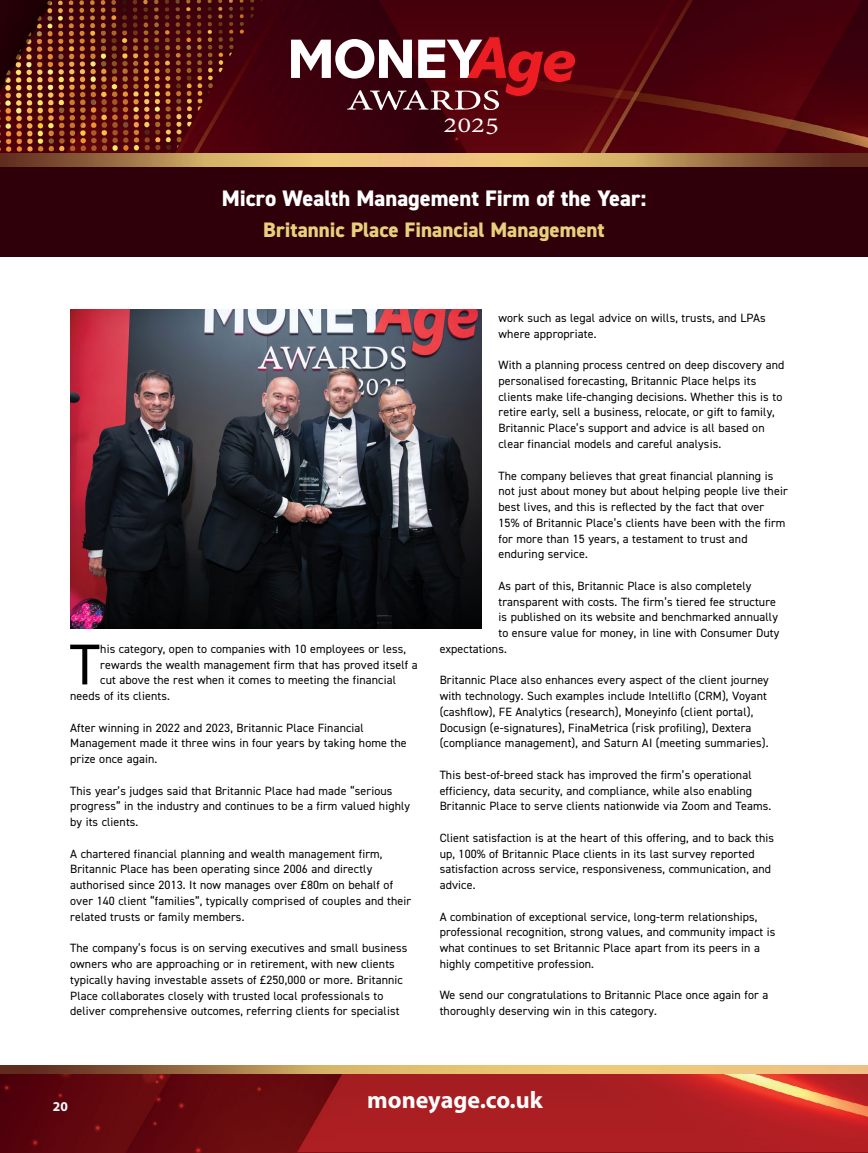
<style>
.page{position:relative;width:868px;height:1153px;background:#fff}
.page>*{position:absolute;margin:0;border:0;box-sizing:border-box;transform-origin:0 0}
.t1{font:57.6px "DIN2014";color:#000}
.t2{font:26.55px "Adobe Devanagari";color:#fff;scale:1.15 1}
.t3{font:700 24px "Myriad Pro";color:#fff}
.t4{font:800 22.5px "DIN2014";color:#fff}
.t5{font:800 21px "DIN2014";color:#e8d07d}
.t6{font:700 13.5px "Myriad Pro";color:#fff}
.t7{font:12px/15.8px "DIN2014";letter-spacing:.01em;color:#000}
</style>
<div class="page">
<img style="left:0;top:0;width:867px;height:153px">
<img style="left:0;top:1073px;width:867px;height:79px">
<div style="left:0;top:167px;width:867px;height:89px;background:#2f0009"></div>
<svg style="left:865px;top:153px;width:2px;height:14px"></svg>
<svg style="left:0;top:153px;width:865px;height:14px;background:#bb9159"></svg>
<hr style="left:867px;top:167px;width:1px;height:89px;background:#2f0009">
<svg style="left:291px;top:37px;width:284px;height:73px"></svg>
<svg style="left:0;top:1065px;width:867px;height:8px;background:#c89f61"></svg>
<img style="left:71px;top:309px;width:410px;height:319px">
<h2 class="t2" style="left:443px;top:109px;width:50px">2025</h2>
<h3 class="t4" style="left:222px;top:183px;width:426px">Micro Wealth Management Firm of the Year:</h3>
<h3 class="t5" style="left:263px;top:216px;width:343px">Britannic Place Financial Management</h3>
<h1 class="t1" style="left:70px;top:628px;width:31px">T</h1>
<p class="t7" style="left:100px;top:640px;width:307px">his category, open to companies with 10 employees or less,</p>
<p class="t7" style="left:100px;top:656px;width:319px">rewards the wealth management firm that has proved itself a</p>
<p class="t7" style="left:100px;top:672px;width:297px">cut above the rest when it comes to meeting the financial</p>
<p class="t7" style="left:70px;top:688px;width:101px">needs of its clients.</p>
<p class="t7" style="left:70px;top:719px;width:338px">After winning in 2022 and 2023, Britannic Place Financial<br>Management made it three wins in four years by taking home the prize once again.</p>
<p class="t7" style="left:70px;top:782px;width:341px">This year’s judges said that Britannic Place had made “serious progress” in the industry and continues to be a firm valued highly by its clients.</p>
<p class="t7" style="left:70px;top:845px;width:342px">A chartered financial planning and wealth management firm, Britannic Place has been operating since 2006 and directly authorised since 2013. It now manages over £80m on behalf of over 140 client “families”, typically comprised of couples and their related trusts or family members.</p>
<p class="t7" style="left:70px;top:939px;width:338px">The company’s focus is on serving executives and small business owners who are approaching or in retirement, with new clients typically having investable assets of £250,000 or more. Britannic Place collaborates closely with trusted local professionals to deliver comprehensive outcomes, referring clients for specialist</p>
<p class="t7" style="left:498px;top:310px;width:269px">work such as legal advice on wills, trusts, and LPAs where appropriate.</p>
<p class="t7" style="left:498px;top:357px;width:287px">With a planning process centred on deep discovery and personalised forecasting, Britannic Place helps its clients make life-changing decisions. Whether this is to retire early, sell a business, relocate, or gift to family, Britannic Place’s support and advice is all based on clear financial models and careful analysis.</p>
<p class="t7" style="left:498px;top:467px;width:291px">The company believes that great financial planning is not just about money but about helping people live their best lives, and this is reflected by the fact that over 15% of Britannic Place’s clients have been with the firm for more than 15 years, a testament to trust and enduring service.</p>
<p class="t7" style="left:498px;top:577px;width:254px">As part of this, Britannic Place is also completely</p>
<p class="t7" style="left:498px;top:593px;width:279px">transparent with costs. The firm’s tiered fee structure</p>
<p class="t7" style="left:498px;top:609px;width:281px">is published on its website and benchmarked annually</p>
<p class="t7" style="left:498px;top:624px;width:282px">to ensure value for money, in line with Consumer Duty</p>
<p class="t7" style="left:439px;top:640px;width:69px">expectations.</p>
<p class="t7" style="left:439px;top:672px;width:331px">Britannic Place also enhances every aspect of the client journey with technology. Such examples include Intelliflo (CRM), Voyant (cashflow), FE Analytics (research), Moneyinfo (client portal), Docusign (e-signatures), FinaMetrica (risk profiling), Dextera (compliance management), and Saturn AI (meeting summaries).</p>
<p class="t7" style="left:439px;top:766px;width:333px">This best-of-breed stack has improved the firm’s operational efficiency, data security, and compliance, while also enabling<br>Britannic Place to serve clients nationwide via Zoom and Teams.</p>
<p class="t7" style="left:439px;top:829px;width:336px">Client satisfaction is at the heart of this offering, and to back this up, 100% of Britannic Place clients in its last survey reported satisfaction across service, responsiveness, communication, and advice.</p>
<p class="t7" style="left:439px;top:908px;width:337px">A combination of exceptional service, long-term relationships, professional recognition, strong values, and community impact is what continues to set Britannic Place apart from its peers in a highly competitive profession.</p>
<p class="t7" style="left:439px;top:987px;width:330px">We send our congratulations to Britannic Place once again for a thoroughly deserving win in this category.</p>
<p class="t6" style="left:53px;top:1097px;width:16px">20</p>
<h3 class="t3" style="left:367px;top:1084px;width:177px">moneyage.co.uk</h3>
</div>
